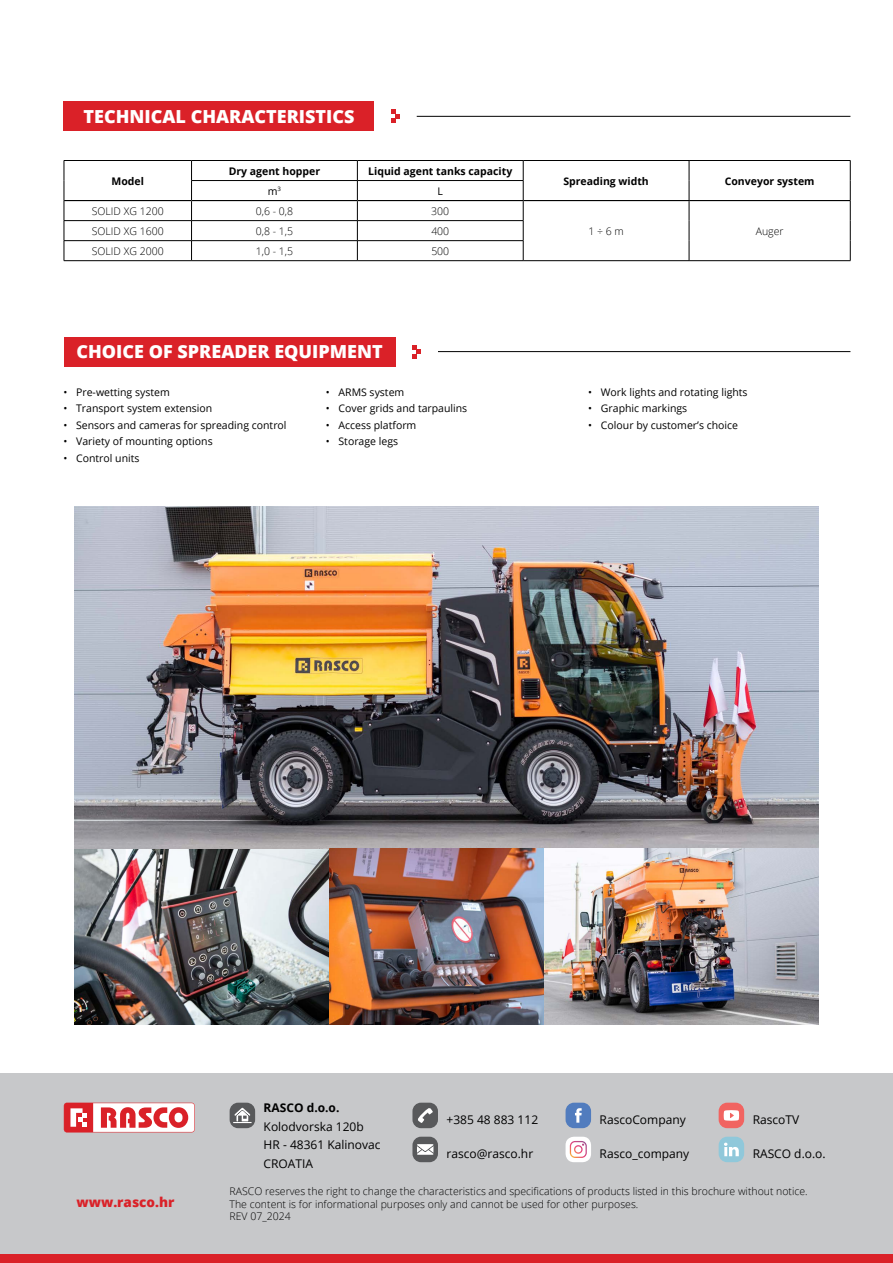
<style>
.page{position:relative;width:893px;height:1263px;background:#fff}
.page>*{position:absolute;margin:0;border:0;box-sizing:border-box;transform-origin:0 0}
.t1{font:800 18px "Open Sans";color:#fff}
.t2{font:800 13.5px "Open Sans";color:#da2128}
.t3{font:12px/18.6px "Open Sans";color:#000}
.t4{font:700 12px "Open Sans";color:#000}
.t5{font:300 10.5px/12.6px "Open Sans";color:#000}
.t6{font:10.5px "Open Sans";color:#000}
.t7{font:700 10.5px "Open Sans";color:#000}
</style>
<div class="page">
<div style="left:0;top:1073px;width:893px;height:190px;background:#c7c8ca"></div>
<div style="left:0;top:1254px;width:893px;height:9px;background:#da2128"></div>
<hr style="left:417px;top:116px;width:433px;height:1px;background:#000">
<div style="left:64px;top:101px;width:310px;height:30px;background:#da2128"></div>
<svg style="left:391px;top:110px;width:9px;height:13px"></svg>
<hr style="left:438px;top:351px;width:412px;height:1px;background:#000">
<div style="left:64px;top:337px;width:331px;height:29px;background:#da2128"></div>
<svg style="left:412px;top:345px;width:9px;height:13px"></svg>
<svg style="left:64px;top:1103px;width:131px;height:29px;background:#ed9498"></svg>
<div style="left:230px;top:1103px;width:25px;height:25px;background:#58595b;border-radius:9px"></div>
<svg style="left:233px;top:1108px;width:19px;height:15px"></svg>
<div style="left:412px;top:1103px;width:26px;height:25px;background:#58595b;border-radius:9px"></div>
<svg style="left:418px;top:1108px;width:15px;height:15px"></svg>
<div style="left:566px;top:1103px;width:25px;height:25px;background:#517cbe;border-radius:9px"></div>
<svg style="left:575px;top:1108px;width:7px;height:15px"></svg>
<div style="left:719px;top:1103px;width:25px;height:25px;background:#f16461;border-radius:9px"></div>
<svg style="left:724px;top:1110px;width:15px;height:11px"></svg>
<div style="left:412px;top:1137px;width:26px;height:25px;background:#58595b;border-radius:9px"></div>
<svg style="left:417px;top:1144px;width:16px;height:11px"></svg>
<div style="left:566px;top:1137px;width:25px;height:25px;background:#fff;border-radius:9px"></div>
<svg style="left:570px;top:1141px;width:17px;height:17px"></svg>
<div style="left:719px;top:1137px;width:25px;height:25px;background:#90c8da;border-radius:9px"></div>
<svg style="left:724px;top:1143px;width:15px;height:13px"></svg>
<hr style="left:64px;top:160px;width:128px;height:1px;background:#000">
<hr style="left:192px;top:160px;width:165px;height:1px;background:#000">
<hr style="left:357px;top:160px;width:166px;height:1px;background:#000">
<hr style="left:523px;top:160px;width:166px;height:1px;background:#000">
<hr style="left:689px;top:160px;width:161px;height:1px;background:#000">
<hr style="left:191px;top:180px;width:166px;height:1px;background:#000">
<hr style="left:357px;top:180px;width:166px;height:1px;background:#000">
<svg style="left:64px;top:161px;width:1px;height:99px"></svg>
<svg style="left:191px;top:161px;width:1px;height:99px"></svg>
<svg style="left:357px;top:161px;width:1px;height:99px"></svg>
<svg style="left:523px;top:161px;width:1px;height:99px"></svg>
<svg style="left:689px;top:161px;width:1px;height:99px"></svg>
<svg style="left:850px;top:161px;width:1px;height:99px"></svg>
<hr style="left:64px;top:220px;width:128px;height:1px;background:#000">
<hr style="left:192px;top:220px;width:165px;height:1px;background:#000">
<hr style="left:357px;top:220px;width:166px;height:1px;background:#000">
<hr style="left:64px;top:240px;width:128px;height:1px;background:#000">
<hr style="left:192px;top:240px;width:165px;height:1px;background:#000">
<hr style="left:357px;top:240px;width:166px;height:1px;background:#000">
<hr style="left:64px;top:260px;width:128px;height:1px;background:#000">
<hr style="left:192px;top:260px;width:165px;height:1px;background:#000">
<hr style="left:357px;top:260px;width:166px;height:1px;background:#000">
<hr style="left:523px;top:260px;width:166px;height:1px;background:#000">
<hr style="left:689px;top:260px;width:161px;height:1px;background:#000">
<hr style="left:64px;top:200px;width:128px;height:1px;background:#000">
<hr style="left:192px;top:200px;width:165px;height:1px;background:#000">
<hr style="left:357px;top:200px;width:166px;height:1px;background:#000">
<hr style="left:523px;top:200px;width:166px;height:1px;background:#000">
<hr style="left:689px;top:200px;width:161px;height:1px;background:#000">
<img style="left:74px;top:506px;width:745px;height:519px">
<h1 class="t1" style="left:83px;top:103px;width:272px">TECHNICAL CHARACTERISTICS</h1>
<p class="t7" style="left:112px;top:173px;width:34px">Model</p>
<p class="t7" style="left:229px;top:163px;width:93px">Dry agent hopper</p>
<p class="t7" style="left:368px;top:163px;width:146px">Liquid agent tanks capacity</p>
<p class="t6" style="left:268px;top:184px;width:15px">m<sup>3</sup></p>
<p class="t6" style="left:438px;top:184px;width:7px">L</p>
<p class="t7" style="left:563px;top:173px;width:87px">Spreading width</p>
<p class="t7" style="left:725px;top:173px;width:91px">Conveyor system</p>
<p class="t5" style="left:92px;top:204px;width:73px">SOLID XG 1200</p>
<p class="t5" style="left:256px;top:204px;width:39px">0,6 - 0,8</p>
<p class="t5" style="left:431px;top:204px;width:19px">300</p>
<p class="t5" style="left:92px;top:224px;width:73px">SOLID XG 1600</p>
<p class="t5" style="left:256px;top:224px;width:39px">0,8 - 1,5</p>
<p class="t5" style="left:431px;top:224px;width:19px">400</p>
<p class="t5" style="left:588px;top:224px;width:37px">1 ÷ 6 m</p>
<p class="t5" style="left:756px;top:224px;width:29px">Auger</p>
<p class="t5" style="left:92px;top:244px;width:73px">SOLID XG 2000</p>
<p class="t5" style="left:256px;top:244px;width:39px">1,0 - 1,5</p>
<p class="t5" style="left:431px;top:244px;width:19px">500</p>
<h1 class="t1" style="left:76px;top:338px;width:308px">CHOICE OF SPREADER EQUIPMENT</h1>
<p class="t6" style="left:63px;top:385px;width:108px">• Pre-wetting system</p>
<p class="t6" style="left:63px;top:401px;width:150px">• Transport system extension</p>
<p class="t6" style="left:63px;top:418px;width:225px">• Sensors and cameras for spreading control</p>
<p class="t6" style="left:63px;top:434px;width:151px">• Variety of mounting options</p>
<p class="t6" style="left:63px;top:451px;width:78px">• Control units</p>
<p class="t6" style="left:326px;top:385px;width:80px">• ARMS system</p>
<p class="t6" style="left:326px;top:401px;width:143px">• Cover grids and tarpaulins</p>
<p class="t6" style="left:326px;top:418px;width:92px">• Access platform</p>
<p class="t6" style="left:326px;top:434px;width:74px">• Storage legs</p>
<p class="t6" style="left:588px;top:385px;width:161px">• Work lights and rotating lights</p>
<p class="t6" style="left:588px;top:401px;width:101px">• Graphic markings</p>
<p class="t6" style="left:588px;top:418px;width:151px">• Colour by customer’s choice</p>
<p class="t4" style="left:264px;top:1099px;width:77px">RASCO d.o.o.</p>
<p class="t3" style="left:264px;top:1116px;width:118px">Kolodvorska 120b<br>HR - 48361 Kalinovac<br>CROATIA</p>
<p class="t3" style="left:446px;top:1110px;width:93px">+385 48 883 112</p>
<p class="t3" style="left:600px;top:1110px;width:88px">RascoCompany</p>
<p class="t3" style="left:753px;top:1110px;width:48px">RascoTV</p>
<p class="t3" style="left:446px;top:1144px;width:88px">rasco@rasco.hr</p>
<p class="t3" style="left:600px;top:1144px;width:91px">Rasco_company</p>
<p class="t3" style="left:753px;top:1144px;width:75px">RASCO d.o.o.</p>
<p class="t2" style="left:77px;top:1192px;width:99px">www.rasco.hr</p>
<p class="t5" style="left:230px;top:1185px;width:580px">RASCO reserves the right to change the characteristics and specifications of products listed in this brochure without notice.<br>The content is for informational purposes only and cannot be used for other purposes.<br>REV 07_2024</p>
</div>
